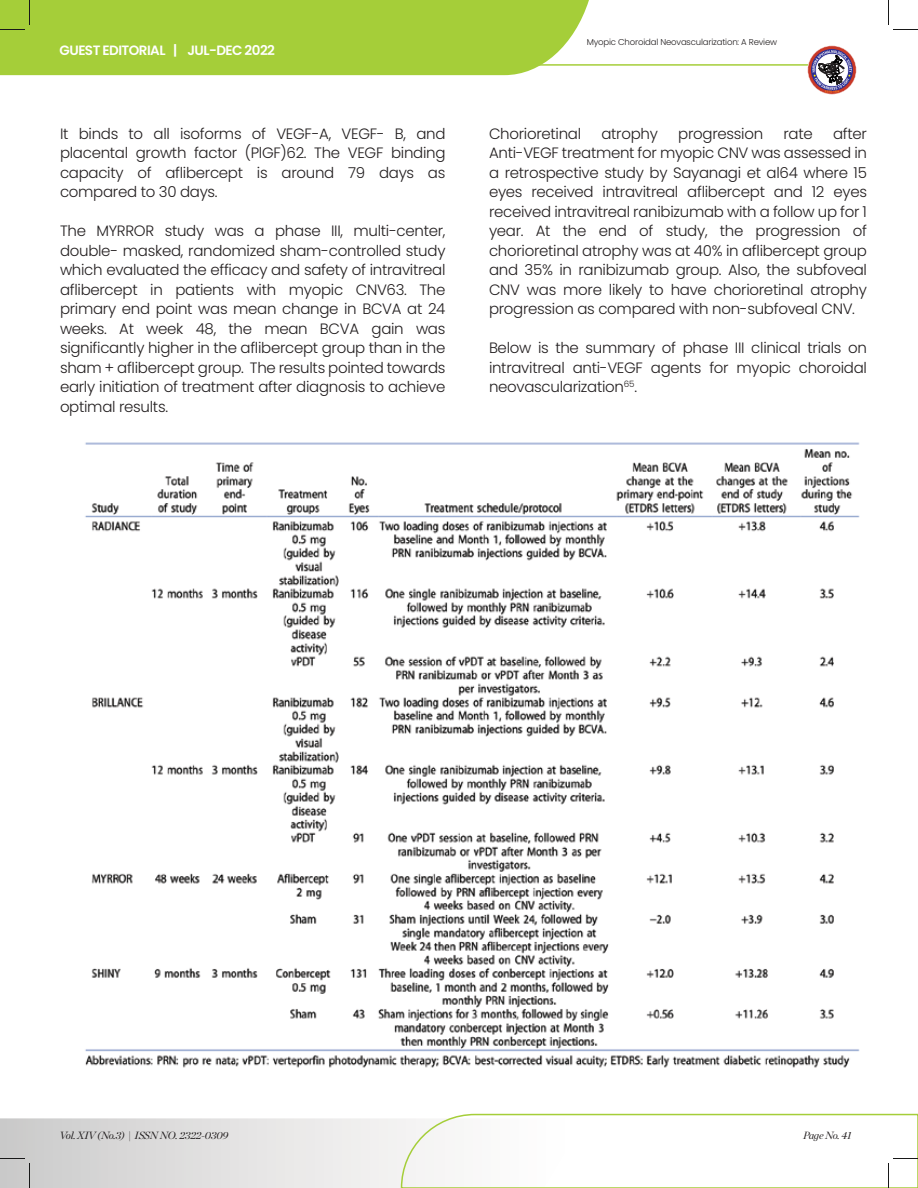
<style>
.page{position:relative;width:918px;height:1188px;background:#fff}
.page>*{position:absolute;margin:0;border:0;box-sizing:border-box;transform-origin:0 0}
.t1{font:300 15px/19.5px "Poppins";letter-spacing:-.02em;color:#231f20;text-align:justify}
.t2{font:600 13.5px "Poppins";letter-spacing:-.04em;color:#fff}
.t3{font:italic 10.5px "Chronicle Display";letter-spacing:-.02em;color:#231f20}
.t4{font:300 8.55px "Poppins";letter-spacing:-.02em;color:#231f20}
</style>
<div class="page">
<hr style="left:527px;top:64px;width:282px;height:2px;background:#a5ce39">
<div style="left:0;top:0;width:589px;height:75px;background:#a5ce39"></div>
<svg style="left:808px;top:46px;width:48px;height:48px"></svg>
<div style="left:808px;top:46px;width:48px;height:48px;border:1px dashed #fff;border-radius:50%"></div>
<svg style="left:811px;top:49px;width:42px;height:42px"></svg>
<svg style="left:812px;top:50px;width:40px;height:42px"></svg>
<svg style="left:30px;top:0;width:1px;height:24px"></svg>
<svg style="left:0;top:30px;width:24px;height:1px"></svg>
<svg style="left:888px;top:0;width:1px;height:24px"></svg>
<svg style="left:0;top:1113px;width:918px;height:75px"></svg>
<img style="left:85px;top:442px;width:775px;height:626px">
<p class="t2" style="left:60px;top:43px;width:217px">GUEST EDITORIAL | JUL-DEC 2022</p>
<p class="t1" style="left:60px;top:124px;width:387px">It binds to all isoforms of VEGF-A, VEGF- B, and placental growth factor (PlGF)62. The VEGF binding capacity of aflibercept is around 79 days as compared to 30 days.</p>
<p class="t1" style="left:60px;top:221px;width:387px">The MYRROR study was a phase III, multi-center, double- masked, randomized sham-controlled study which evaluated the efficacy and safety of intravitreal aflibercept in patients with myopic CNV63. The primary end point was mean change in BCVA at 24 weeks. At week 48, the mean BCVA gain was significantly higher in the aflibercept group than in the sham + aflibercept group. The results pointed towards early initiation of treatment after diagnosis to achieve optimal results.</p>
<p class="t4" style="left:587px;top:37px;width:192px">Myopic Choroidal Neovascularization: A Review</p>
<p class="t1" style="left:489px;top:124px;width:380px;text-indent:344px">after Anti-VEGF treatment for myopic CNV was assessed in a retrospective study by Sayanagi et al64 where 15 eyes received intravitreal aflibercept and 12 eyes received intravitreal ranibizumab with a follow up for 1 year. At the end of study, the progression of chorioretinal atrophy was at 40% in aflibercept group and 35% in ranibizumab group. Also, the subfoveal CNV was more likely to have chorioretinal atrophy progression as compared with non-subfoveal CNV.</p>
<p class="t1" style="left:489px;top:338px;width:379px">Below is the summary of phase III clinical trials on intravitreal anti-VEGF agents for myopic choroidal neovascularization<sup>65</sup>.</p>
<p class="t1" style="left:489px;top:124px;width:94px">Chorioretinal</p>
<p class="t1" style="left:601px;top:124px;width:58px">atrophy</p>
<p class="t1" style="left:678px;top:124px;width:86px">progression</p>
<p class="t1" style="left:783px;top:124px;width:31px">rate</p>
<p class="t3" style="left:60px;top:1127px;width:170px">Vol. XIV (No.3) | ISSN NO. 2322-0309</p>
<p class="t3" style="left:803px;top:1127px;width:50px">Page No. 41</p>
</div>
